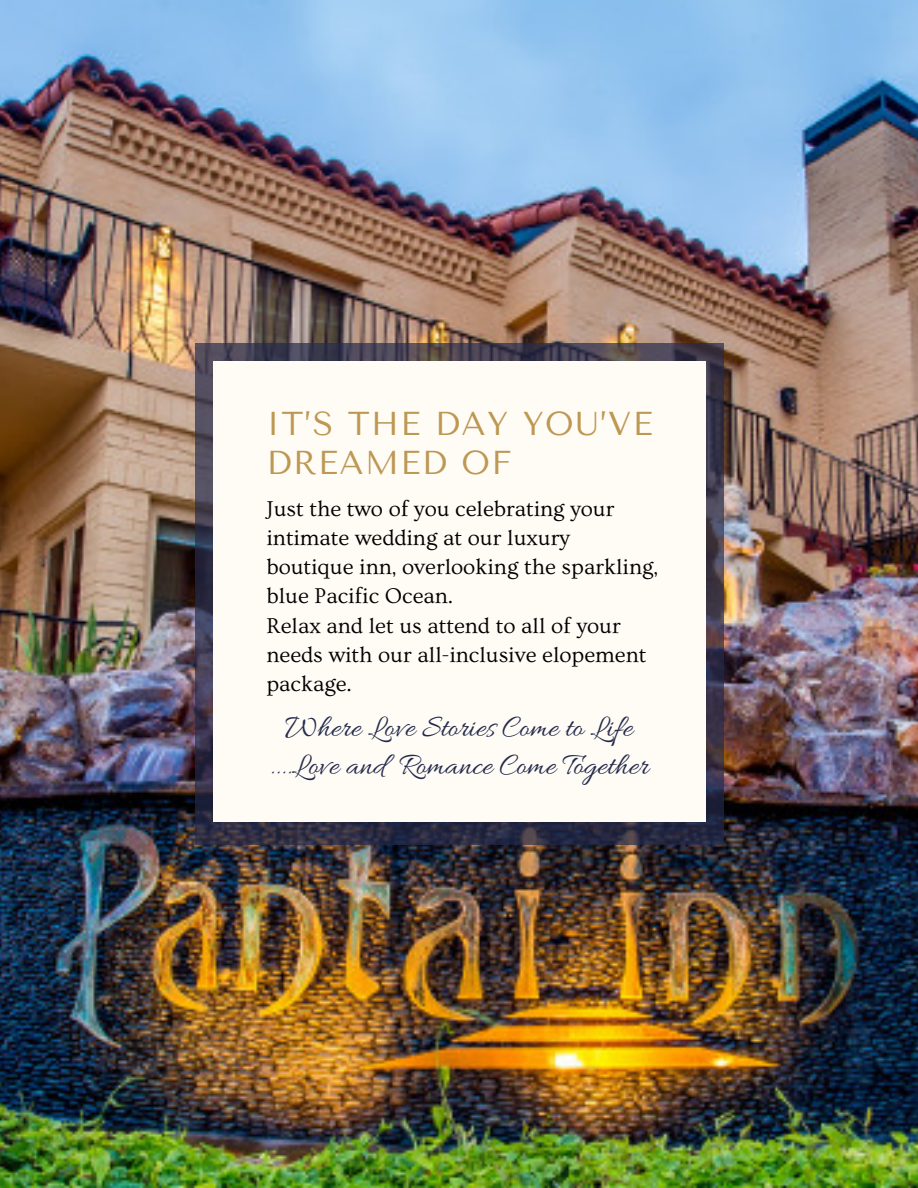
<style>
.page{position:relative;width:918px;height:1188px;background:#fff}
.page>*{position:absolute;margin:0;border:0;box-sizing:border-box;transform-origin:0 0}
.t1{font:33px/39.3px "Tenor Sans";letter-spacing:.045em;color:#bd9853}
.t2{font:31.5px/37.2px "Allura";color:#242a4b;text-align:center}
.t3{font:22.5px/29.2px "Ovo";color:#000}
</style>
<div class="page">
<img style="left:0;top:0;width:918px;height:1188px">
<svg style="left:195px;top:343px;width:528px;height:502px;background:#3c394c"></svg>
<div style="left:213px;top:362px;width:493px;height:460px;background:#fffcf6"></div>
<h1 class="t1" style="left:266px;top:404px;width:388px">IT’S THE DAY YOU’VE<br>DREAMED OF</h1>
<p class="t3" style="left:266px;top:494px;width:393px">Just the two of you celebrating your intimate wedding at our luxury boutique inn, overlooking the sparkling, blue Pacific Ocean.</p>
<p class="t3" style="left:266px;top:611px;width:381px">Relax and let us attend to all of your needs with our all-inclusive elopement package.</p>
<h2 class="t2" style="left:269px;top:711px;width:381px">Where Love Stories Come to Life ....Love and Romance Come Together</h2>
</div>
